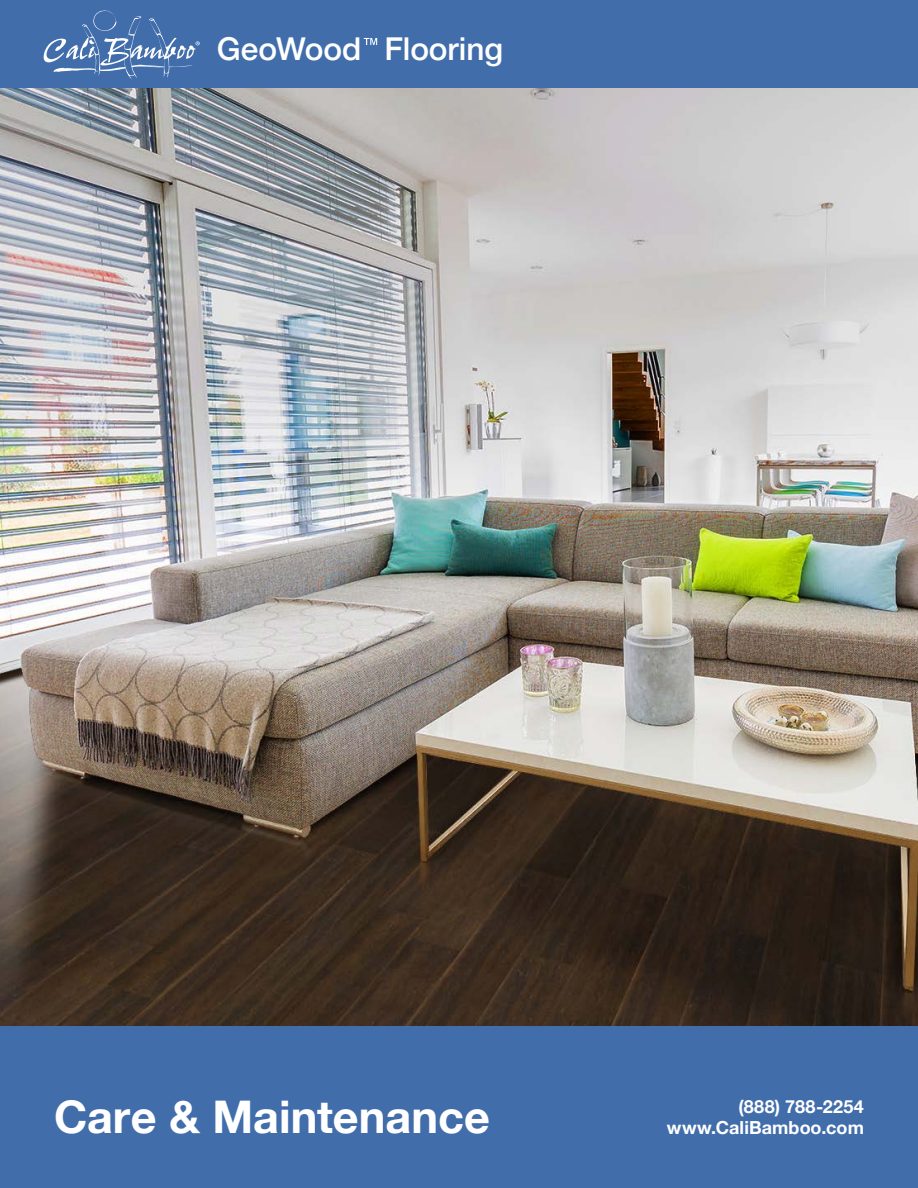
<style>
.page{position:relative;width:918px;height:1188px;background:#fff}
.page>*{position:absolute;margin:0;border:0;box-sizing:border-box;transform-origin:0 0}
.t1{font:700 45px "Helvetica Neue";color:#fff}
.t2{font:500 31.5px "Helvetica Neue";letter-spacing:-.005em;color:#fff}
.t3{font:700 18px/21px "Helvetica Neue";letter-spacing:.005em;color:#fff;text-align:right}
</style>
<div class="page">
<img style="left:0;top:87px;width:918px;height:939px">
<div style="left:0;top:1026px;width:918px;height:162px;background:#416dab"></div>
<div style="left:0;top:0;width:918px;height:87px;background:#416dab"></div>
<svg style="left:364px;top:38px;width:13px;height:7px"></svg>
<svg style="left:44px;top:10px;width:156px;height:69px"></svg>
<h2 class="t2" style="left:217px;top:24px;width:288px">GeoWood Flooring</h2>
<h1 class="t1" style="left:54px;top:1081px;width:437px">Care &amp; Maintenance</h1>
<p class="t3" style="left:667px;top:1096px;width:199px">(888) 788-2254 www.CaliBamboo.com</p>
</div>
